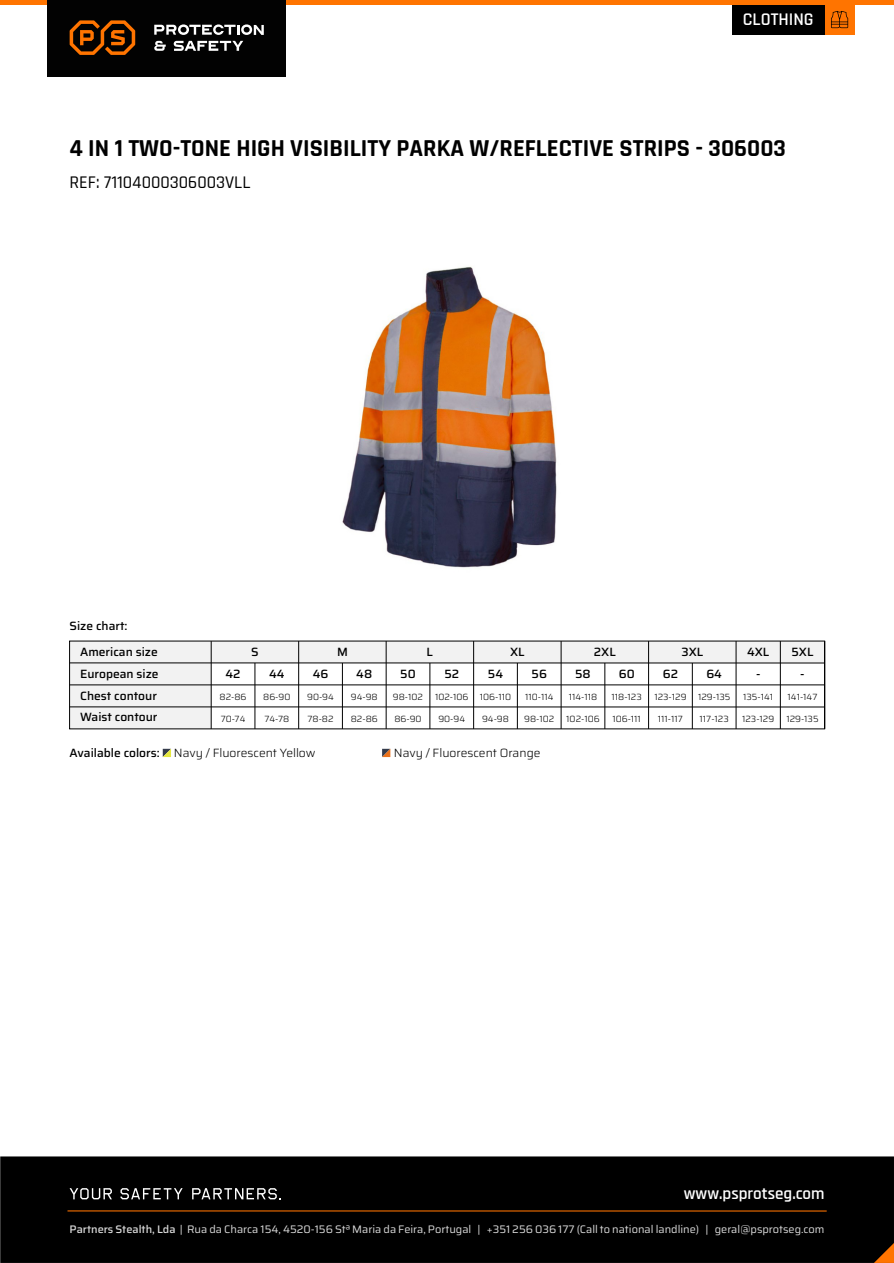
<style>
.page{position:relative;width:894px;height:1263px;background:#fff}
.page>*{position:absolute;margin:0;border:0;box-sizing:border-box;transform-origin:0 0}
.t1{font:700 24.6px "Rajdhani";color:#000}
.t2{font:500 18px "Rajdhani";color:#000}
.t3{font:600 18px "Rajdhani";color:#fff}
.t4{font:600 16.95px "Rajdhani";color:#fff}
.t5{font:500 12px/21.6px "Saira";color:#000}
.t6{font:300 12px "Saira";color:#000}
.t7{font:10.95px "Saira";color:#dadada}
.t8{font:300 9px "Saira";color:#000}
.s1{font-weight:500}
</style>
<div class="page">
<div style="left:0;top:1156px;width:893px;height:107px;background:#000"></div>
<svg style="left:70px;top:1188px;width:42px;height:11px"></svg>
<svg style="left:120px;top:1188px;width:62px;height:11px"></svg>
<svg style="left:192px;top:1188px;width:89px;height:11px"></svg>
<hr style="left:67px;top:1210px;width:759px;height:1px;background:#ff7400">
<div style="left:0;top:0;width:893px;height:5px;background:#ff7400"></div>
<div style="left:48px;top:0;width:238px;height:76px;background:#020202"></div>
<svg style="left:154px;top:41px;width:12px;height:10px"></svg>
<svg style="left:154px;top:24px;width:110px;height:11px"></svg>
<svg style="left:174px;top:41px;width:69px;height:10px"></svg>
<svg style="left:70px;top:20px;width:65px;height:35px"></svg>
<div style="left:732px;top:5px;width:92px;height:29px;background:#000"></div>
<div style="left:824px;top:5px;width:30px;height:29px;background:#ff7400"></div>
<svg style="left:831px;top:11px;width:16px;height:17px"></svg>
<svg style="left:873px;top:1244px;width:20px;height:19px"></svg>
<div style="left:70px;top:663px;width:141px;height:66px;background:#f2f2f2"></div>
<div style="left:70px;top:641px;width:754px;height:22px;background:#f2f2f2"></div>
<hr style="left:70px;top:662px;width:754px;height:1px;background:#000">
<hr style="left:70px;top:706px;width:754px;height:1px;background:#000">
<hr style="left:70px;top:684px;width:754px;height:1px;background:#000">
<hr style="left:211px;top:641px;width:1px;height:88px;background:#000">
<hr style="left:298px;top:641px;width:1px;height:88px;background:#000">
<hr style="left:254px;top:663px;width:1px;height:66px;background:#000">
<hr style="left:342px;top:663px;width:1px;height:66px;background:#000">
<hr style="left:429px;top:663px;width:1px;height:66px;background:#000">
<hr style="left:517px;top:663px;width:1px;height:66px;background:#000">
<hr style="left:604px;top:663px;width:1px;height:66px;background:#000">
<hr style="left:691px;top:663px;width:1px;height:66px;background:#000">
<hr style="left:385px;top:641px;width:1px;height:88px;background:#000">
<hr style="left:473px;top:641px;width:1px;height:88px;background:#000">
<hr style="left:648px;top:641px;width:1px;height:88px;background:#000">
<hr style="left:735px;top:641px;width:1px;height:88px;background:#000">
<hr style="left:779px;top:641px;width:1px;height:88px;background:#000">
<hr style="left:823px;top:641px;width:1px;height:88px;background:#000">
<hr style="left:560px;top:641px;width:1px;height:88px;background:#000">
<svg style="left:163px;top:749px;width:8px;height:8px"></svg>
<svg style="left:382px;top:749px;width:8px;height:8px"></svg>
<img style="left:342px;top:266px;width:215px;height:302px">
<h2 class="t3" style="left:742px;top:8px;width:72px">CLOTHING</h2>
<h1 class="t1" style="left:70px;top:133px;width:717px">4 IN 1 TWO-TONE HIGH VISIBILITY PARKA W/REFLECTIVE STRIPS - 306003</h1>
<h2 class="t2" style="left:70px;top:171px;width:182px">REF: 71104000306003VLL</h2>
<h3 class="t5" style="left:70px;top:614px;width:59px">Size chart:</h3>
<h3 class="t5" style="left:80px;top:641px;width:80px">American size<br>European size<br>Chest contour<br>Waist contour</h3>
<h3 class="t5" style="left:251px;top:641px;width:9px">S</h3>
<h3 class="t5" style="left:225px;top:663px;width:17px">42</h3>
<p class="t8" style="left:219px;top:689px;width:28px">82-86</p>
<p class="t8" style="left:220px;top:711px;width:26px">70-74</p>
<h3 class="t5" style="left:269px;top:663px;width:17px">44</h3>
<p class="t8" style="left:263px;top:689px;width:29px">86-90</p>
<p class="t8" style="left:264px;top:711px;width:26px">74-78</p>
<h3 class="t5" style="left:337px;top:641px;width:12px">M</h3>
<h3 class="t5" style="left:426px;top:641px;width:8px">L</h3>
<h3 class="t5" style="left:510px;top:641px;width:16px">XL</h3>
<h3 class="t5" style="left:593px;top:641px;width:23px">2XL</h3>
<h3 class="t5" style="left:681px;top:641px;width:23px">3XL</h3>
<h3 class="t5" style="left:746px;top:641px;width:24px">4XL</h3>
<h3 class="t5" style="left:791px;top:641px;width:24px">5XL</h3>
<p class="t8" style="left:787px;top:689px;width:31px">141-147</p>
<p class="t8" style="left:786px;top:711px;width:34px">129-135</p>
<h3 class="t5" style="left:312px;top:663px;width:17px">46</h3>
<p class="t8" style="left:307px;top:689px;width:28px">90-94</p>
<p class="t8" style="left:307px;top:711px;width:28px">78-82</p>
<h3 class="t5" style="left:356px;top:663px;width:17px">48</h3>
<p class="t8" style="left:351px;top:689px;width:28px">94-98</p>
<p class="t8" style="left:351px;top:711px;width:28px">82-86</p>
<h3 class="t5" style="left:400px;top:663px;width:17px">50</h3>
<p class="t8" style="left:393px;top:689px;width:32px">98-102</p>
<p class="t8" style="left:394px;top:711px;width:29px">86-90</p>
<h3 class="t5" style="left:444px;top:663px;width:16px">52</h3>
<p class="t8" style="left:435px;top:689px;width:35px">102-106</p>
<p class="t8" style="left:438px;top:711px;width:28px">90-94</p>
<h3 class="t5" style="left:531px;top:663px;width:17px">56</h3>
<p class="t8" style="left:525px;top:689px;width:30px">110-114</p>
<p class="t8" style="left:524px;top:711px;width:32px">98-102</p>
<h3 class="t5" style="left:575px;top:663px;width:17px">58</h3>
<p class="t8" style="left:568px;top:689px;width:30px">114-118</p>
<p class="t8" style="left:566px;top:711px;width:35px">102-106</p>
<h3 class="t5" style="left:618px;top:663px;width:17px">60</h3>
<p class="t8" style="left:611px;top:689px;width:32px">118-123</p>
<p class="t8" style="left:612px;top:711px;width:30px">106-111</p>
<h3 class="t5" style="left:662px;top:663px;width:17px">62</h3>
<p class="t8" style="left:654px;top:689px;width:34px">123-129</p>
<p class="t8" style="left:743px;top:689px;width:31px">135-141</p>
<p class="t8" style="left:657px;top:711px;width:26px">111-117</p>
<p class="t8" style="left:741px;top:711px;width:34px">123-129</p>
<h3 class="t5" style="left:706px;top:663px;width:17px">64</h3>
<h3 class="t5" style="left:755px;top:663px;width:6px">-</h3>
<h3 class="t5" style="left:800px;top:663px;width:6px">-</h3>
<p class="t8" style="left:697px;top:689px;width:34px">129-135</p>
<p class="t8" style="left:699px;top:711px;width:31px">117-123</p>
<h3 class="t5" style="left:487px;top:663px;width:17px">54</h3>
<p class="t8" style="left:479px;top:689px;width:33px">106-110</p>
<p class="t8" style="left:482px;top:711px;width:28px">94-98</p>
<h3 class="t6" style="left:70px;top:743px;width:247px"><span class="s1">Available colors:</span> Navy / Fluorescent Yellow</h3>
<h3 class="t6" style="left:394px;top:743px;width:148px">Navy / Fluorescent Orange</h3>
<h3 class="t4" style="left:683px;top:1183px;width:142px">www.psprotseg.com</h3>
<p class="t7" style="left:70px;top:1221px;width:756px"><span class="s1">Partners Stealth, Lda</span> | Rua da Charca 154, 4520-156 Stª Maria da Feira, Portugal | +351 256 036 177 (Call to national landline) | geral@psprotseg.com</p>
</div>
